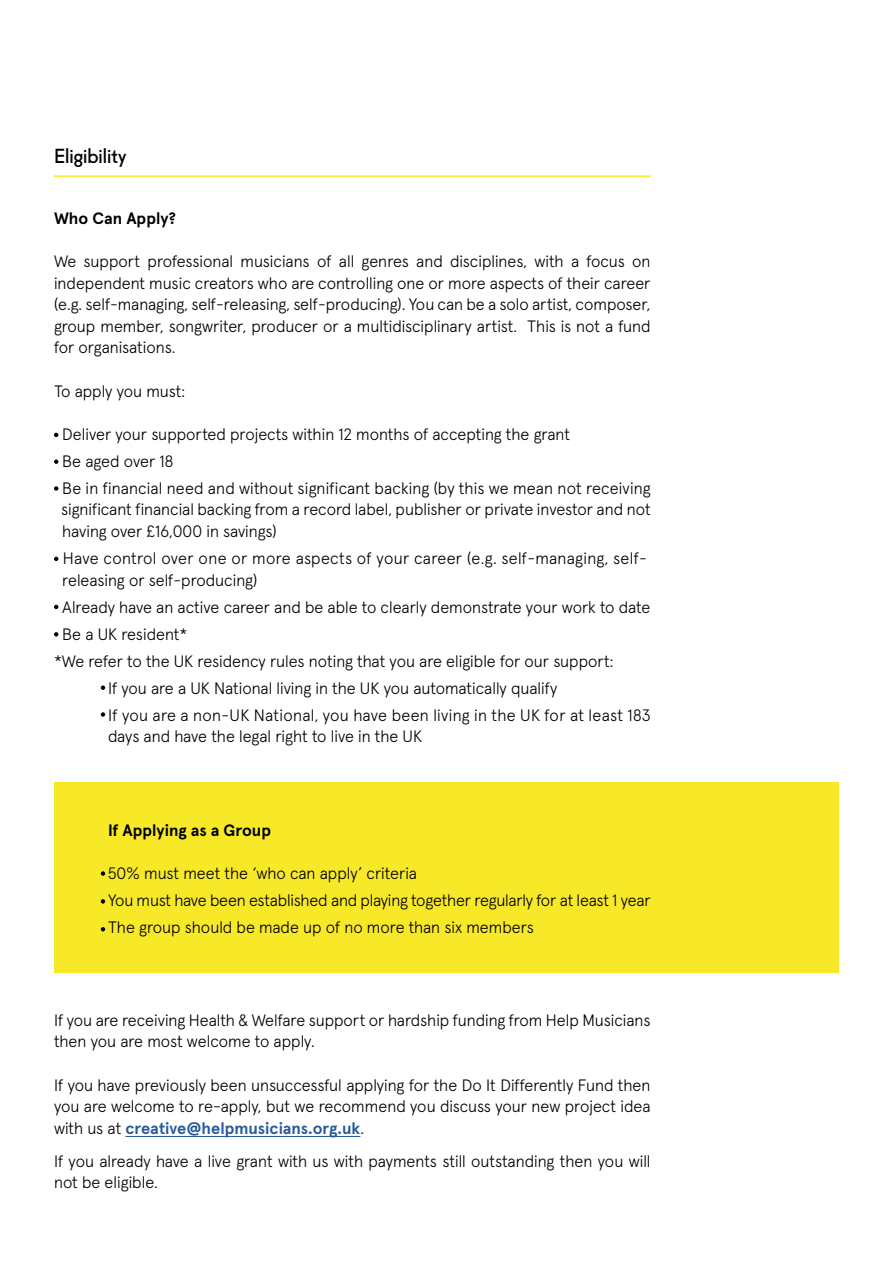
<style>
.page{position:relative;width:893px;height:1263px;background:#fff}
.page>*{position:absolute;margin:0;border:0;box-sizing:border-box;transform-origin:0 0}
.t1{font:19.5px "Fugue";color:#000}
.t2{font:300 16.5px/21.6px "Apercu";color:#000}
.t3{font:300 16.5px "Apercu";letter-spacing:.02em;color:#000}
.t4{font:700 16.5px "Apercu";color:#000}
.s1{font-weight:700;color:#275b9b}
</style>
<div class="page">
<div style="left:54px;top:782px;width:785px;height:191px;background:#f8e928"></div>
<hr style="left:125px;top:1136px;width:235px;height:1px;background:#275b9b">
<svg style="left:54px;top:433px;width:4px;height:4px"></svg>
<svg style="left:54px;top:459px;width:4px;height:5px"></svg>
<svg style="left:54px;top:486px;width:4px;height:5px"></svg>
<svg style="left:54px;top:557px;width:4px;height:4px"></svg>
<svg style="left:54px;top:605px;width:4px;height:4px"></svg>
<svg style="left:54px;top:632px;width:4px;height:4px"></svg>
<svg style="left:101px;top:685px;width:4px;height:5px"></svg>
<svg style="left:101px;top:712px;width:4px;height:5px"></svg>
<hr style="left:54px;top:175px;width:597px;height:2px;background:#f8e928">
<svg style="left:101px;top:871px;width:4px;height:5px"></svg>
<svg style="left:101px;top:899px;width:4px;height:5px"></svg>
<svg style="left:101px;top:927px;width:4px;height:4px"></svg>
<p class="t1" style="left:54px;top:140px;width:74px">Eligibility</p>
<p class="t4" style="left:54px;top:205px;width:124px">Who Can Apply?</p>
<p class="t2" style="left:54px;top:249px;width:598px;text-align:justify">We support professional musicians of all genres and disciplines, with a focus on independent music creators who are controlling one or more aspects of their career (e.g. self-managing, self-releasing, self-producing). You can be a solo artist, composer, group member, songwriter, producer or a multidisciplinary artist. This is not a fund for organisations.</p>
<p class="t2" style="left:54px;top:378px;width:133px">To apply you must:</p>
<p class="t2" style="left:62px;top:419px;width:590px;line-height:27px">Deliver your supported projects within 12 months of accepting the grant<br>Be aged over 18<br>Be in financial need and without significant backing (by this we mean not receiving</p>
<p class="t2" style="left:61px;top:497px;width:591px">significant financial backing from a record label, publisher or private investor and not having over £16,000 in savings)</p>
<p class="t2" style="left:62px;top:546px;width:586px">Have control over one or more aspects of your career (e.g. self-managing, self&shy;releasing or self-producing)</p>
<p class="t2" style="left:62px;top:594px;width:590px">Already have an active career and be able to clearly demonstrate your work to date</p>
<p class="t2" style="left:62px;top:621px;width:127px">Be a UK resident*</p>
<p class="t2" style="left:54px;top:648px;width:561px">*We refer to the UK residency rules noting that you are eligible for our support:</p>
<p class="t2" style="left:108px;top:675px;width:451px">If you are a UK National living in the UK you automatically qualify</p>
<p class="t3" style="left:108px;top:702px;width:544px">If you are a non-UK National, you have been living in the UK for at least 183</p>
<p class="t2" style="left:108px;top:724px;width:316px">days and have the legal right to live in the UK</p>
<p class="t4" style="left:108px;top:817px;width:165px">If Applying as a Group</p>
<p class="t2" style="left:108px;top:858px;width:544px;line-height:27px">50% must meet the ‘who can apply’ criteria<br>You must have been established and playing together regularly for at least 1 year<br>The group should be made up of no more than six members</p>
<p class="t2" style="left:54px;top:1007px;width:598px">If you are receiving Health &amp; Welfare support or hardship funding from Help Musicians then you are most welcome to apply.</p>
<p class="t2" style="left:54px;top:1072px;width:598px;text-align:justify">If you have previously been unsuccessful applying for the Do It Differently Fund then you are welcome to re-apply, but we recommend you discuss your new project idea with us at <span class="s1">creative@helpmusicians.org.uk</span>.</p>
<p class="t2" style="left:54px;top:1148px;width:598px">If you already have a live grant with us with payments still outstanding then you will not be eligible.</p>
</div>
